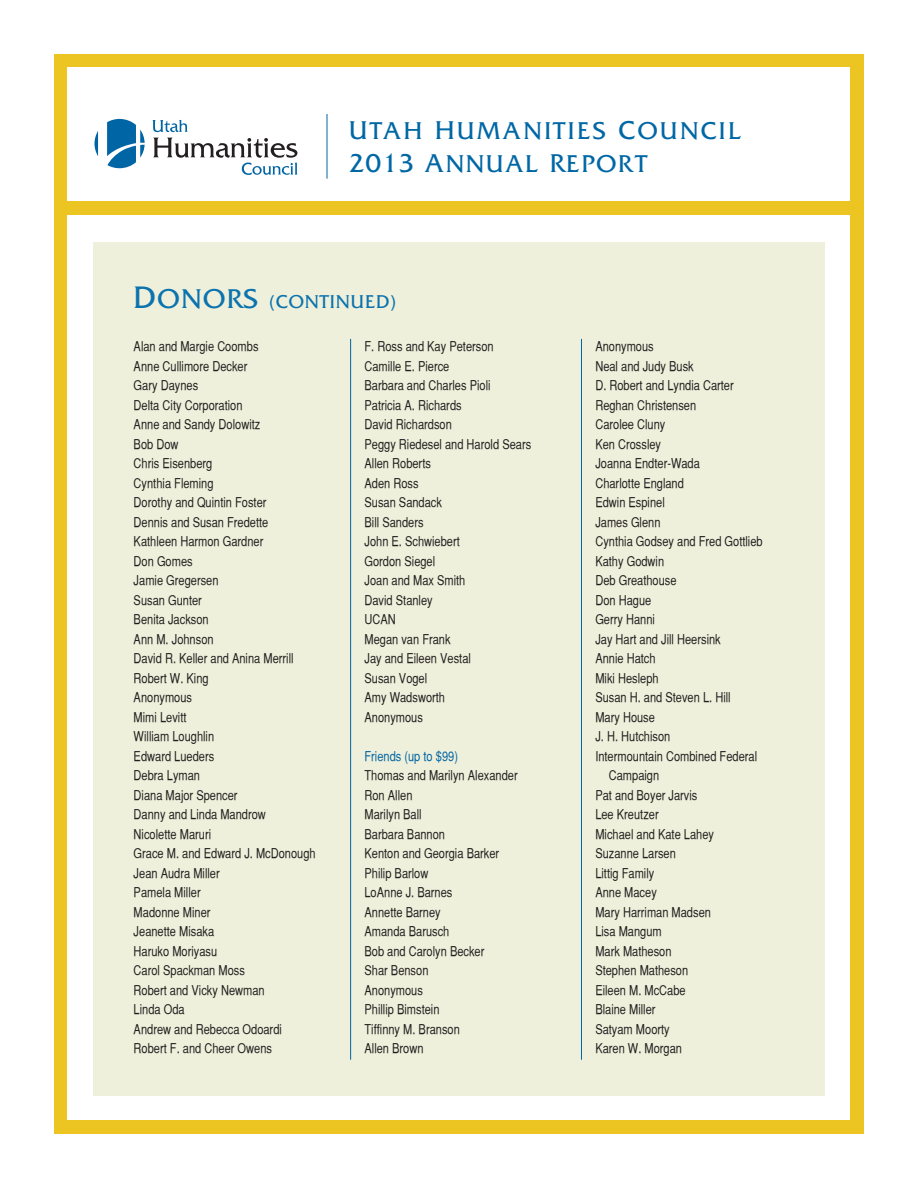
<style>
.page{position:relative;width:918px;height:1188px;background:#fff}
.page>*{position:absolute;margin:0;border:0;box-sizing:border-box;transform-origin:0 0}
.t1{font:25.5px "Friz Quadrata";letter-spacing:.1em;color:#0067a5}
.t2{font:25.5px "Friz Quadrata";letter-spacing:.07em;color:#0067a5}
.t3{font:19.5px "Friz Quadrata";letter-spacing:.05em;color:#0b73ae}
.t4{font:13.5px "Bastion Plain";color:#231f20}
.t5{font:13.5px "Bastion Plain";color:#0065a4}
.s1{font-size:27px}
.s2{font-size:32.7px}
.s3{font-size:28.5px}
</style>
<div class="page">
<div style="left:54px;top:54px;width:810px;height:1080px;background:#edc523"></div>
<div style="left:68px;top:68px;width:782px;height:1052px;background:#fff"></div>
<svg style="left:152px;top:120px;width:36px;height:12px"></svg>
<svg style="left:153px;top:138px;width:145px;height:37px"></svg>
<svg style="left:107px;top:119px;width:38px;height:49px"></svg>
<svg style="left:95px;top:131px;width:3px;height:25px"></svg>
<hr style="left:327px;top:114px;width:1px;height:65px;background:#0065a4">
<div style="left:68px;top:201px;width:796px;height:13px;background:#edc523"></div>
<div style="left:93px;top:243px;width:732px;height:853px;background:#eff0db"></div>
<hr style="left:350px;top:339px;width:1px;height:721px;background:#0065a4">
<hr style="left:581px;top:339px;width:1px;height:721px;background:#0065a4">
<p class="t1" style="left:349px;top:117px;width:394px"><span class="s1">U</span>TAH <span class="s1">H</span>UMANITIES <span class="s1">C</span>OUNCIL</p>
<p class="t2" style="left:349px;top:149px;width:300px"><span class="s1">2013 A</span>NNUAL <span class="s1">R</span>EPORT</p>
<p class="t3" style="left:134px;top:291px;width:264px"><span class="s2">D</span><span class="s3">ONORS</span> (CONTINUED)</p>
<p class="t4" style="left:134px;top:339px;width:126px">Alan and Margie Coombs</p>
<p class="t4" style="left:134px;top:358px;width:115px">Anne Cullimore Decker</p>
<p class="t4" style="left:134px;top:378px;width:66px">Gary Daynes</p>
<p class="t4" style="left:134px;top:397px;width:110px">Delta City Corporation</p>
<p class="t4" style="left:134px;top:417px;width:128px">Anne and Sandy Dolowitz</p>
<p class="t4" style="left:134px;top:436px;width:46px">Bob Dow</p>
<p class="t4" style="left:134px;top:456px;width:80px">Chris Eisenberg</p>
<p class="t4" style="left:134px;top:475px;width:81px">Cynthia Fleming</p>
<p class="t4" style="left:134px;top:495px;width:134px">Dorothy and Quintin Foster</p>
<p class="t4" style="left:134px;top:514px;width:136px">Dennis and Susan Fredette</p>
<p class="t4" style="left:134px;top:534px;width:131px">Kathleen Harmon Gardner</p>
<p class="t4" style="left:134px;top:553px;width:61px">Don Gomes</p>
<p class="t4" style="left:134px;top:573px;width:86px">Jamie Gregersen</p>
<p class="t4" style="left:134px;top:592px;width:70px">Susan Gunter</p>
<p class="t4" style="left:134px;top:612px;width:77px">Benita Jackson</p>
<p class="t4" style="left:134px;top:631px;width:82px">Ann M. Johnson</p>
<p class="t4" style="left:134px;top:651px;width:161px">David R. Keller and Anina Merrill</p>
<p class="t4" style="left:134px;top:670px;width:77px">Robert W. King</p>
<p class="t4" style="left:134px;top:690px;width:60px">Anonymous</p>
<p class="t4" style="left:134px;top:709px;width:54px">Mimi Levitt</p>
<p class="t4" style="left:134px;top:729px;width:82px">William Loughlin</p>
<p class="t4" style="left:134px;top:748px;width:82px">Edward Lueders</p>
<p class="t4" style="left:134px;top:768px;width:68px">Debra Lyman</p>
<p class="t4" style="left:134px;top:787px;width:105px">Diana Major Spencer</p>
<p class="t4" style="left:134px;top:807px;width:134px">Danny and Linda Mandrow</p>
<p class="t4" style="left:134px;top:826px;width:79px">Nicolette Maruri</p>
<p class="t4" style="left:134px;top:846px;width:184px">Grace M. and Edward J. McDonough</p>
<p class="t4" style="left:134px;top:865px;width:88px">Jean Audra Miller</p>
<p class="t4" style="left:134px;top:885px;width:69px">Pamela Miller</p>
<p class="t4" style="left:134px;top:904px;width:78px">Madonne Miner</p>
<p class="t4" style="left:134px;top:924px;width:82px">Jeanette Misaka</p>
<p class="t4" style="left:134px;top:943px;width:85px">Haruko Moriyasu</p>
<p class="t4" style="left:134px;top:963px;width:113px">Carol Spackman Moss</p>
<p class="t4" style="left:134px;top:982px;width:133px">Robert and Vicky Newman</p>
<p class="t4" style="left:134px;top:1002px;width:53px">Linda Oda</p>
<p class="t4" style="left:134px;top:1021px;width:150px">Andrew and Rebecca Odoardi</p>
<p class="t4" style="left:134px;top:1041px;width:140px">Robert F. and Cheer Owens</p>
<p class="t4" style="left:364px;top:339px;width:131px">F. Ross and Kay Peterson</p>
<p class="t4" style="left:364px;top:358px;width:86px">Camille E. Pierce</p>
<p class="t4" style="left:364px;top:378px;width:128px">Barbara and Charles Pioli</p>
<p class="t4" style="left:364px;top:397px;width:99px">Patricia A. Richards</p>
<p class="t4" style="left:364px;top:417px;width:89px">David Richardson</p>
<p class="t4" style="left:364px;top:436px;width:168px">Peggy Riedesel and Harold Sears</p>
<p class="t4" style="left:364px;top:456px;width:68px">Allen Roberts</p>
<p class="t4" style="left:364px;top:475px;width:56px">Aden Ross</p>
<p class="t4" style="left:364px;top:495px;width:79px">Susan Sandack</p>
<p class="t4" style="left:364px;top:514px;width:61px">Bill Sanders</p>
<p class="t4" style="left:364px;top:534px;width:97px">John E. Schwiebert</p>
<p class="t4" style="left:364px;top:553px;width:72px">Gordon Siegel</p>
<p class="t4" style="left:364px;top:573px;width:102px">Joan and Max Smith</p>
<p class="t4" style="left:364px;top:592px;width:70px">David Stanley</p>
<p class="t4" style="left:364px;top:612px;width:33px">UCAN</p>
<p class="t4" style="left:364px;top:631px;width:88px">Megan van Frank</p>
<p class="t4" style="left:364px;top:651px;width:108px">Jay and Eileen Vestal</p>
<p class="t4" style="left:364px;top:670px;width:64px">Susan Vogel</p>
<p class="t4" style="left:364px;top:690px;width:82px">Amy Wadsworth</p>
<p class="t4" style="left:364px;top:709px;width:60px">Anonymous</p>
<p class="t5" style="left:364px;top:748px;width:95px">Friends (up to $99)</p>
<p class="t4" style="left:364px;top:768px;width:155px">Thomas and Marilyn Alexander</p>
<p class="t4" style="left:364px;top:787px;width:49px">Ron Allen</p>
<p class="t4" style="left:364px;top:807px;width:59px">Marilyn Ball</p>
<p class="t4" style="left:364px;top:826px;width:82px">Barbara Bannon</p>
<p class="t4" style="left:364px;top:846px;width:136px">Kenton and Georgia Barker</p>
<p class="t4" style="left:364px;top:865px;width:65px">Philip Barlow</p>
<p class="t4" style="left:364px;top:885px;width:90px">LoAnne J. Barnes</p>
<p class="t4" style="left:364px;top:904px;width:78px">Annette Barney</p>
<p class="t4" style="left:364px;top:924px;width:86px">Amanda Barusch</p>
<p class="t4" style="left:364px;top:943px;width:121px">Bob and Carolyn Becker</p>
<p class="t4" style="left:364px;top:963px;width:66px">Shar Benson</p>
<p class="t4" style="left:364px;top:982px;width:60px">Anonymous</p>
<p class="t4" style="left:364px;top:1002px;width:77px">Phillip Bimstein</p>
<p class="t4" style="left:364px;top:1021px;width:97px">Tiffinny M. Branson</p>
<p class="t4" style="left:364px;top:1041px;width:61px">Allen Brown</p>
<p class="t4" style="left:595px;top:339px;width:60px">Anonymous</p>
<p class="t4" style="left:595px;top:358px;width:100px">Neal and Judy Busk</p>
<p class="t4" style="left:595px;top:378px;width:140px">D. Robert and Lyndia Carter</p>
<p class="t4" style="left:595px;top:397px;width:102px">Reghan Christensen</p>
<p class="t4" style="left:595px;top:417px;width:72px">Carolee Cluny</p>
<p class="t4" style="left:595px;top:436px;width:67px">Ken Crossley</p>
<p class="t4" style="left:595px;top:456px;width:106px">Joanna Endter-Wada</p>
<p class="t4" style="left:595px;top:475px;width:90px">Charlotte England</p>
<p class="t4" style="left:595px;top:495px;width:71px">Edwin Espinel</p>
<p class="t4" style="left:595px;top:514px;width:67px">James Glenn</p>
<p class="t4" style="left:595px;top:534px;width:169px">Cynthia Godsey and Fred Gottlieb</p>
<p class="t4" style="left:595px;top:553px;width:70px">Kathy Godwin</p>
<p class="t4" style="left:595px;top:573px;width:83px">Deb Greathouse</p>
<p class="t4" style="left:595px;top:592px;width:57px">Don Hague</p>
<p class="t4" style="left:595px;top:612px;width:61px">Gerry Hanni</p>
<p class="t4" style="left:595px;top:631px;width:127px">Jay Hart and Jill Heersink</p>
<p class="t4" style="left:595px;top:651px;width:62px">Annie Hatch</p>
<p class="t4" style="left:595px;top:670px;width:65px">Miki Hesleph</p>
<p class="t4" style="left:595px;top:690px;width:137px">Susan H. and Steven L. Hill</p>
<p class="t4" style="left:595px;top:709px;width:61px">Mary House</p>
<p class="t4" style="left:595px;top:729px;width:77px">J. H. Hutchison</p>
<p class="t4" style="left:595px;top:748px;width:163px">Intermountain Combined Federal</p>
<p class="t4" style="left:609px;top:768px;width:52px">Campaign</p>
<p class="t4" style="left:595px;top:787px;width:104px">Pat and Boyer Jarvis</p>
<p class="t4" style="left:595px;top:807px;width:65px">Lee Kreutzer</p>
<p class="t4" style="left:595px;top:826px;width:120px">Michael and Kate Lahey</p>
<p class="t4" style="left:595px;top:846px;width:82px">Suzanne Larsen</p>
<p class="t4" style="left:595px;top:865px;width:61px">Littig Family</p>
<p class="t4" style="left:595px;top:885px;width:63px">Anne Macey</p>
<p class="t4" style="left:595px;top:904px;width:117px">Mary Harriman Madsen</p>
<p class="t4" style="left:595px;top:924px;width:68px">Lisa Mangum</p>
<p class="t4" style="left:595px;top:943px;width:78px">Mark Matheson</p>
<p class="t4" style="left:595px;top:963px;width:94px">Stephen Matheson</p>
<p class="t4" style="left:595px;top:982px;width:92px">Eileen M. McCabe</p>
<p class="t4" style="left:595px;top:1002px;width:62px">Blaine Miller</p>
<p class="t4" style="left:595px;top:1021px;width:76px">Satyam Moorty</p>
<p class="t4" style="left:595px;top:1041px;width:88px">Karen W. Morgan</p>
</div>
